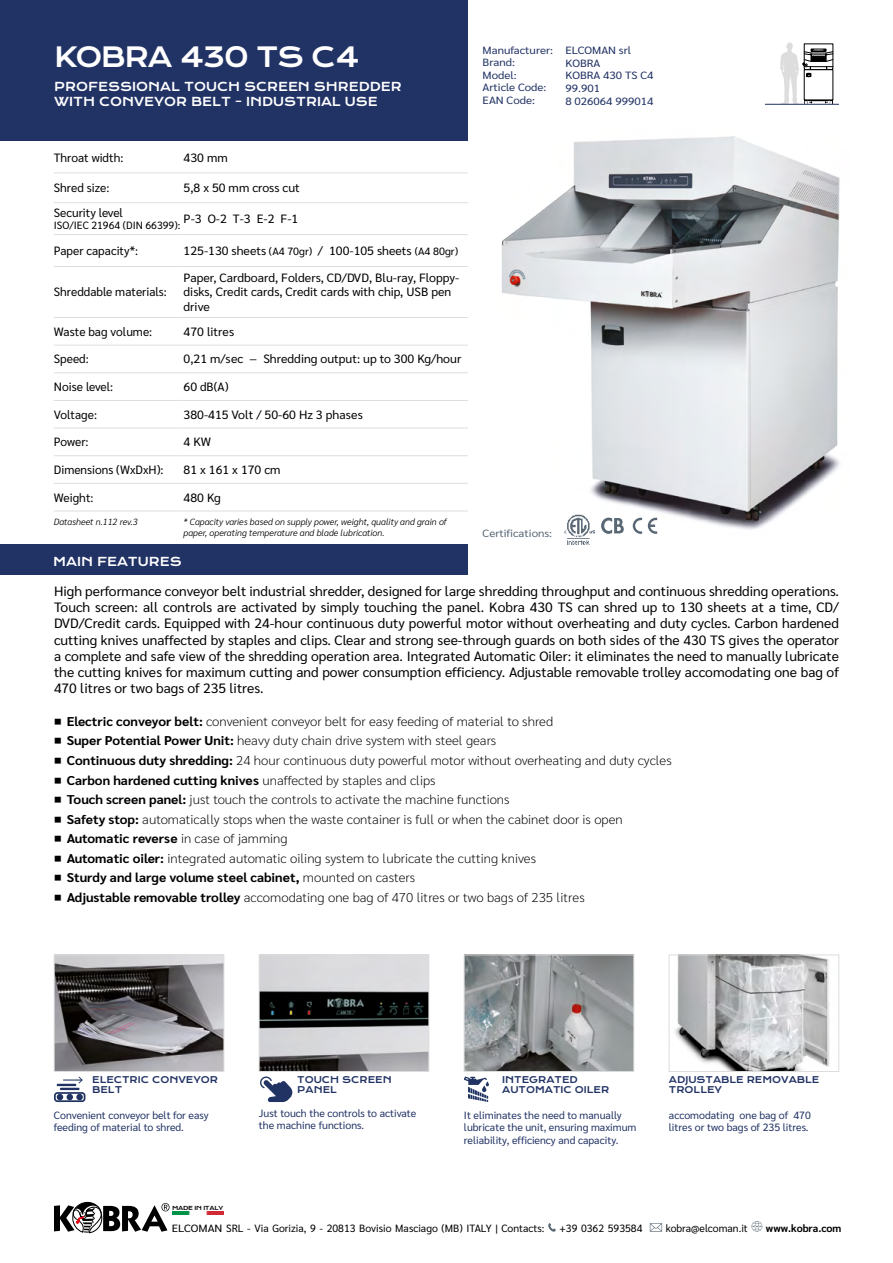
<style>
.page{position:relative;width:893px;height:1263px;background:#fff}
.page>*{position:absolute;margin:0;border:0;box-sizing:border-box;transform-origin:0 0}
.t1{font:27px "Krona One";letter-spacing:-.05em;color:#fff}
.t2{font:13.5px/16.2px "Sarabun";color:#000;text-align:justify}
.t3{font:200 12.75px "Sarabun";color:#000;scale:1.05 1}
.t4{font:700 12.75px "Sarabun";color:#000;scale:1.05 1}
.t5{font:12px/14.4px "Sarabun";color:#000}
.t6{font:12px/15px "Krona One";color:#fff}
.t7{font:10.5px/12.6px "Sarabun";color:#213264}
.t8{font:10.5px/12.6px "Sarabun";color:#213264;scale:1.1 1}
.t9{font:10.5px "Sarabun";color:#000;scale:1.1 1}
.t10{font:10.5px "Sarabun";color:#000}
.t11{font:10.5px "Sarabun";color:#596774;scale:1.1 1}
.t12{font:700 10.5px "Sarabun";color:#000}
.t13{font:italic 300 9px/10.8px "Sarabun";color:#000}
.t14{font:9px/10.8px "Krona One";color:#213264}
.t15{font:5.4px "Krona One";letter-spacing:-.05em;color:#000;scale:1.08 1}
.s1{font-size:10.5px}
.s2{font-weight:400;font-size:12px}
.s3{font-weight:700}
.s4{font-weight:200}
</style>
<div class="page">
<img style="left:674px;top:957px;width:156px;height:113px">
<div style="left:669px;top:955px;width:170px;height:117px;border:1px solid #ddddde"></div>
<img style="left:261px;top:957px;width:166px;height:113px">
<div style="left:259px;top:955px;width:170px;height:117px;border:1px solid #ddddde"></div>
<img style="left:466px;top:957px;width:166px;height:113px">
<div style="left:464px;top:955px;width:170px;height:117px;border:1px solid #ddddde"></div>
<img style="left:56px;top:957px;width:166px;height:113px">
<div style="left:54px;top:955px;width:170px;height:117px;border:1px solid #ddddde"></div>
<img style="left:501px;top:136px;width:339px;height:398px">
<div style="left:0;top:0;width:468px;height:141px;background:#213264"></div>
<div style="left:0;top:544px;width:468px;height:31px;background:#213264"></div>
<img style="left:173px;top:1211px;width:50px;height:3px">
<svg style="left:54px;top:1201px;width:116px;height:32px"></svg>
<svg style="left:548px;top:1223px;width:8px;height:9px"></svg>
<svg style="left:650px;top:1223px;width:12px;height:9px"></svg>
<svg style="left:751px;top:1221px;width:12px;height:11px"></svg>
<hr style="left:60px;top:1088px;width:20px;height:2px;background:#203362">
<svg style="left:54px;top:1092px;width:31px;height:10px"></svg>
<svg style="left:57px;top:1076px;width:26px;height:10px"></svg>
<svg style="left:260px;top:1076px;width:32px;height:26px"></svg>
<svg style="left:464px;top:1076px;width:25px;height:26px"></svg>
<svg style="left:780px;top:43px;width:53px;height:61px"></svg>
<hr style="left:765px;top:104px;width:74px;height:1px;background:#213264">
<svg style="left:633px;top:518px;width:9px;height:16px"></svg>
<svg style="left:648px;top:518px;width:9px;height:16px"></svg>
<svg style="left:601px;top:518px;width:23px;height:16px"></svg>
<img style="left:564px;top:514px;width:30px;height:30px">
<hr style="left:54px;top:173px;width:130px;height:1px;background:#ddddde">
<hr style="left:54px;top:202px;width:130px;height:1px;background:#ddddde">
<hr style="left:54px;top:234px;width:130px;height:1px;background:#ddddde">
<hr style="left:54px;top:266px;width:130px;height:1px;background:#ddddde">
<hr style="left:54px;top:317px;width:130px;height:1px;background:#ddddde">
<hr style="left:54px;top:345px;width:130px;height:1px;background:#ddddde">
<hr style="left:54px;top:373px;width:130px;height:1px;background:#ddddde">
<hr style="left:54px;top:400px;width:130px;height:1px;background:#ddddde">
<hr style="left:54px;top:428px;width:130px;height:1px;background:#ddddde">
<hr style="left:54px;top:455px;width:130px;height:1px;background:#ddddde">
<hr style="left:54px;top:483px;width:130px;height:1px;background:#ddddde">
<hr style="left:54px;top:511px;width:130px;height:1px;background:#ddddde">
<hr style="left:184px;top:173px;width:284px;height:1px;background:#ddddde">
<hr style="left:184px;top:202px;width:284px;height:1px;background:#ddddde">
<hr style="left:184px;top:234px;width:284px;height:1px;background:#ddddde">
<hr style="left:184px;top:266px;width:284px;height:1px;background:#ddddde">
<hr style="left:184px;top:317px;width:284px;height:1px;background:#ddddde">
<hr style="left:184px;top:345px;width:284px;height:1px;background:#ddddde">
<hr style="left:184px;top:373px;width:284px;height:1px;background:#ddddde">
<hr style="left:184px;top:400px;width:284px;height:1px;background:#ddddde">
<hr style="left:184px;top:428px;width:284px;height:1px;background:#ddddde">
<hr style="left:184px;top:455px;width:284px;height:1px;background:#ddddde">
<hr style="left:184px;top:483px;width:284px;height:1px;background:#ddddde">
<hr style="left:184px;top:511px;width:284px;height:1px;background:#ddddde">
<h1 class="t1" style="left:54px;top:40px;width:307px">KOBRA 430 TS C4</h1>
<p class="t6" style="left:54px;top:79px;width:349px">PROFESSIONAL TOUCH SCREEN SHREDDER<br>WITH CONVEYOR BELT - INDUSTRIAL USE</p>
<p class="t5" style="left:54px;top:151px;width:71px">Throat width:</p>
<p class="t5" style="left:184px;top:151px;width:46px">430 mm</p>
<p class="t5" style="left:54px;top:181px;width:57px">Shred size:</p>
<p class="t5" style="left:184px;top:181px;width:118px">5,8 x 50 mm cross cut</p>
<p class="t5" style="left:54px;top:205px;width:71px">Security level</p>
<p class="t10" style="left:54px;top:220px;width:128px">ISO/IEC 21964 (DIN 66399):</p>
<p class="t5" style="left:184px;top:212px;width:116px">P-3 O-2 T-3 E-2 F-1</p>
<p class="t5" style="left:54px;top:244px;width:86px">Paper capacity*:</p>
<p class="t5" style="left:184px;top:244px;width:276px">125-130 sheets <span class="s1">(A4 70gr)</span> / 100-105 sheets <span class="s1">(A4 80gr)</span></p>
<p class="t5" style="left:54px;top:285px;width:114px">Shreddable materials:</p>
<p class="t5" style="left:184px;top:271px;width:277px">Paper, Cardboard, Folders, CD/DVD, Blu-ray, Floppy&shy;disks, Credit cards, Credit cards with chip, USB pen drive</p>
<p class="t5" style="left:54px;top:324px;width:100px">Waste bag volume:</p>
<p class="t5" style="left:184px;top:324px;width:52px">470 litres</p>
<p class="t5" style="left:54px;top:352px;width:36px">Speed:</p>
<p class="t5" style="left:184px;top:352px;width:279px">0,21 m/sec - Shredding output: up to 300 Kg/hour</p>
<p class="t5" style="left:54px;top:380px;width:61px">Noise level:</p>
<p class="t5" style="left:184px;top:380px;width:46px">60 dB(A)</p>
<p class="t5" style="left:54px;top:407px;width:45px">Voltage:</p>
<p class="t5" style="left:184px;top:407px;width:181px">380-415 Volt / 50-60 Hz 3 phases</p>
<p class="t5" style="left:54px;top:435px;width:36px">Power:</p>
<p class="t5" style="left:184px;top:435px;width:29px">4 KW</p>
<p class="t5" style="left:54px;top:463px;width:111px">Dimensions (WxDxH):</p>
<p class="t5" style="left:184px;top:463px;width:98px">81 x 161 x 170 cm</p>
<p class="t5" style="left:54px;top:490px;width:41px">Weight:</p>
<p class="t5" style="left:184px;top:490px;width:39px">480 Kg</p>
<p class="t13" style="left:54px;top:516px;width:85px">Datasheet n.112 rev.3</p>
<p class="t13" style="left:184px;top:516px;width:265px">* Capacity varies based on supply power, weight, quality and grain of paper, operating temperature and blade lubrication.</p>
<p class="t6" style="left:53px;top:554px;width:130px">MAIN FEATURES</p>
<p class="t8" style="left:483px;top:44px;width:65px">Manufacturer:<br>Brand:<br>Model:<br>Article Code:<br>EAN Code:</p>
<p class="t8" style="left:565px;top:44px;width:82px">ELCOMAN srl<br>KOBRA<br>KOBRA 430 TS C4<br>99.901<br>8 026064 999014</p>
<p class="t11" style="left:483px;top:527px;width:65px">Certifications:</p>
<p class="t2" style="left:54px;top:583px;width:786px">High performance conveyor belt industrial shredder, designed for large shredding throughput and continuous shredding operations.<br>Touch screen: all controls are activated by simply touching the panel. Kobra 430 TS can shred up to 130 sheets at a time, CD/ DVD/Credit cards. Equipped with 24-hour continuous duty powerful motor without overheating and duty cycles. Carbon hardened cutting knives unaffected by staples and clips. Clear and strong see-through guards on both sides of the 430 TS gives the operator a complete and safe view of the shredding operation area. Integrated Automatic Oiler: it eliminates the need to manually lubricate the cutting knives for maximum cutting and power consumption efficiency. Adjustable removable trolley accomodating one bag of 470 litres or two bags of 235 litres.</p>
<p class="t3" style="left:54px;top:714px;width:477px"><span class="s2">■</span> <span class="s3">Electric conveyor belt:</span> convenient conveyor belt for easy feeding of material to shred</p>
<p class="t3" style="left:54px;top:733px;width:423px"><span class="s2">■</span> <span class="s3">Super Potential Power Unit:</span> heavy duty chain drive system with steel gears</p>
<p class="t3" style="left:54px;top:753px;width:590px"><span class="s2">■</span> <span class="s3">Continuous duty shredding:</span> 24 hour continuous duty powerful motor without overheating and duty cycles</p>
<p class="t4" style="left:54px;top:773px;width:365px"><span class="s2">■</span> Carbon hardened cutting knives <span class="s4">unaffected by staples and clips</span></p>
<p class="t3" style="left:54px;top:792px;width:435px"><span class="s2">■</span> <span class="s3">Touch screen panel:</span> just touch the controls to activate the machine functions</p>
<p class="t3" style="left:54px;top:812px;width:543px"><span class="s2">■</span> <span class="s3">Safety stop:</span> automatically stops when the waste container is full or when the cabinet door is open</p>
<p class="t4" style="left:54px;top:831px;width:224px"><span class="s2">■</span> Automatic reverse <span class="s4">in case of jamming</span></p>
<p class="t3" style="left:54px;top:851px;width:461px"><span class="s2">■</span> <span class="s3">Automatic oiler:</span> integrated automatic oiling system to lubricate the cutting knives</p>
<p class="t4" style="left:54px;top:870px;width:345px"><span class="s2">■</span> Sturdy and large volume steel cabinet, <span class="s4">mounted on casters</span></p>
<p class="t3" style="left:54px;top:890px;width:507px"><span class="s2">■</span> <span class="s3">Adjustable removable trolley</span> accomodating one bag of 470 litres or two bags of 235 litres</p>
<p class="t14" style="left:92px;top:1074px;width:127px">ELECTRIC CONVEYOR<br>BELT</p>
<p class="t7" style="left:54px;top:1109px;width:156px">Convenient conveyor belt for easy feeding of material to shred.</p>
<p class="t14" style="left:297px;top:1074px;width:96px">TOUCH SCREEN<br>PANEL</p>
<p class="t7" style="left:259px;top:1107px;width:159px">Just touch the controls to activate the machine functions.</p>
<p class="t14" style="left:502px;top:1074px;width:109px">INTEGRATED<br>AUTOMATIC OILER</p>
<p class="t7" style="left:464px;top:1109px;width:174px">It eliminates the need to manually lubricate the unit, ensuring maximum reliability, efficiency and capacity.</p>
<p class="t14" style="left:669px;top:1074px;width:152px">ADJUSTABLE REMOVABLE<br>TROLLEY</p>
<p class="t7" style="left:669px;top:1109px;width:144px">accomodating one bag of 470 litres or two bags of 235 litres.</p>
<p class="t15" style="left:172px;top:1204px;width:49px">MADE IN ITALY</p>
<p class="t9" style="left:172px;top:1222px;width:340px">ELCOMAN SRL - Via Gorizia, 9 - 20813 Bovisio Masciago (MB) ITALY | Contacts:</p>
<p class="t10" style="left:559px;top:1222px;width:84px">+39 0362 593584</p>
<p class="t10" style="left:666px;top:1222px;width:84px">kobra@elcoman.it</p>
<p class="t12" style="left:766px;top:1222px;width:77px">www.kobra.com</p>
</div>
